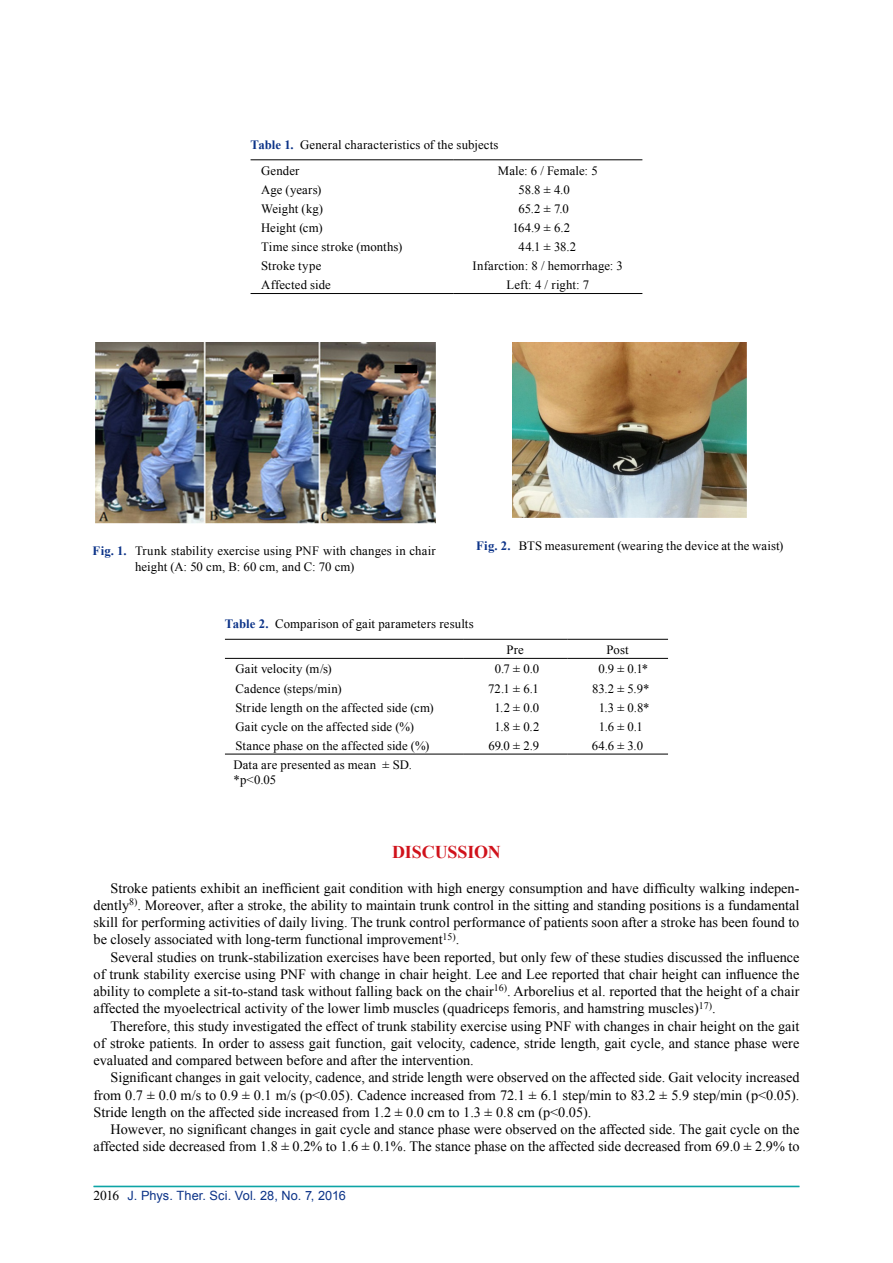
<style>
.page{position:relative;width:893px;height:1263px;background:#fff}
.page>*{position:absolute;margin:0;border:0;box-sizing:border-box;transform-origin:0 0}
.t1{font:700 18px "Times New Roman";letter-spacing:-.015em;color:#d0121b}
.t2{font:14.25px/17.2px "Times New Roman";color:#000;text-align:justify}
.t3{font:12.75px/25.8px "Times New Roman";letter-spacing:.01em;color:#000}
.t4{font:12.75px "Arial";letter-spacing:.01em;color:#0c3388}
.s1{font-weight:700;color:#0c3388}
.s2{font-family:"Times New Roman";font-size:13.5px;color:#000}
</style>
<div class="page">
<hr style="left:94px;top:1186px;width:705px;height:1px;background:#009fa1">
<hr style="left:251px;top:293px;width:202px;height:1px;background:#000">
<hr style="left:453px;top:293px;width:189px;height:1px;background:#000">
<hr style="left:251px;top:159px;width:202px;height:1px;background:#000">
<hr style="left:453px;top:159px;width:189px;height:1px;background:#000">
<img style="left:96px;top:342px;width:340px;height:181px">
<img style="left:513px;top:342px;width:234px;height:176px">
<hr style="left:225px;top:639px;width:238px;height:1px;background:#000">
<hr style="left:463px;top:639px;width:104px;height:1px;background:#000">
<hr style="left:567px;top:639px;width:101px;height:1px;background:#000">
<hr style="left:225px;top:658px;width:238px;height:1px;background:#000">
<hr style="left:463px;top:658px;width:104px;height:1px;background:#000">
<hr style="left:567px;top:658px;width:101px;height:1px;background:#000">
<hr style="left:225px;top:754px;width:238px;height:1px;background:#000">
<hr style="left:463px;top:754px;width:104px;height:1px;background:#000">
<hr style="left:567px;top:754px;width:101px;height:1px;background:#000">
<p class="t3" style="left:261px;top:131px;width:239px;text-indent:-11px"><span class="s1">Table 1.</span> General characteristics of the subjects<br>Gender</p>
<p class="t3" style="left:498px;top:157px;width:101px">Male: 6 / Female: 5</p>
<p class="t3" style="left:261px;top:176px;width:62px">Age (years)</p>
<p class="t3" style="left:518px;top:176px;width:53px">58.8 ± 4.0</p>
<p class="t3" style="left:261px;top:195px;width:63px">Weight (kg)</p>
<p class="t3" style="left:519px;top:195px;width:52px">65.2 ± 7.0</p>
<p class="t3" style="left:261px;top:215px;width:63px">Height (cm)</p>
<p class="t3" style="left:513px;top:215px;width:59px">164.9 ± 6.2</p>
<p class="t3" style="left:261px;top:234px;width:143px">Time since stroke (months)</p>
<p class="t3" style="left:519px;top:234px;width:59px">44.1 ± 38.2</p>
<p class="t3" style="left:261px;top:253px;width:62px">Stroke type</p>
<p class="t3" style="left:473px;top:253px;width:152px">Infarction: 8 / hemorrhage: 3</p>
<p class="t3" style="left:261px;top:272px;width:71px">Affected side</p>
<p class="t3" style="left:506px;top:272px;width:84px">Left: 4 / right: 7</p>
<p class="t3" style="left:135px;top:542px;width:302px;line-height:16.5px;text-indent:-42px"><span class="s1">Fig. 1.</span> Trunk stability exercise using PNF with changes in chair height (A: 50 cm, B: 60 cm, and C: 70 cm)</p>
<p class="t3" style="left:476px;top:532px;width:309px"><span class="s1">Fig. 2.</span> BTS measurement (wearing the device at the waist)</p>
<p class="t3" style="left:225px;top:611px;width:250px"><span class="s1">Table 2.</span> Comparison of gait parameters results</p>
<p class="t3" style="left:506px;top:637px;width:19px">Pre</p>
<p class="t3" style="left:607px;top:637px;width:23px">Post</p>
<p class="t3" style="left:236px;top:656px;width:98px">Gait velocity (m/s)</p>
<p class="t3" style="left:495px;top:656px;width:46px">0.7 ± 0.0</p>
<p class="t3" style="left:598px;top:656px;width:51px">0.9 ± 0.1*</p>
<p class="t3" style="left:236px;top:675px;width:108px">Cadence (steps/min)</p>
<p class="t3" style="left:488px;top:675px;width:52px">72.1 ± 6.1</p>
<p class="t3" style="left:592px;top:675px;width:59px">83.2 ± 5.9*</p>
<p class="t3" style="left:236px;top:694px;width:200px">Stride length on the affected side (cm)</p>
<p class="t3" style="left:494px;top:694px;width:46px">1.2 ± 0.0</p>
<p class="t3" style="left:599px;top:694px;width:52px">1.3 ± 0.8*</p>
<p class="t3" style="left:236px;top:713px;width:180px">Gait cycle on the affected side (%)</p>
<p class="t3" style="left:495px;top:713px;width:46px">1.8 ± 0.2</p>
<p class="t3" style="left:599px;top:713px;width:45px">1.6 ± 0.1</p>
<p class="t3" style="left:236px;top:732px;width:195px">Stance phase on the affected side (%)</p>
<p class="t3" style="left:489px;top:732px;width:52px">69.0 ± 2.9</p>
<p class="t3" style="left:592px;top:732px;width:53px">64.6 ± 3.0</p>
<p class="t3" style="left:233px;top:757px;width:180px;line-height:14.7px">Data are presented as mean ± SD. *p&lt;0.05</p>
<p class="t1" style="left:392px;top:840px;width:110px">DISCUSSION</p>
<p class="t2" style="left:94px;top:879px;width:707px;text-indent:17px">Stroke patients exhibit an inefficient gait condition with high energy consumption and have difficulty walking indepen&shy;dently<sup>8)</sup>. Moreover, after a stroke, the ability to maintain trunk control in the sitting and standing positions is a fundamental skill for performing activities of daily living. The trunk control performance of patients soon after a stroke has been found to be closely associated with long-term functional improvement<sup>15)</sup>.</p>
<p class="t2" style="left:94px;top:948px;width:707px;text-indent:17px">Several studies on trunk-stabilization exercises have been reported, but only few of these studies discussed the influence of trunk stability exercise using PNF with change in chair height. Lee and Lee reported that chair height can influence the ability to complete a sit-to-stand task without falling back on the chair<sup>16)</sup>. Arborelius et al. reported that the height of a chair affected the myoelectrical activity of the lower limb muscles (quadriceps femoris, and hamstring muscles)<sup>17)</sup>.</p>
<p class="t2" style="left:94px;top:1017px;width:707px;text-indent:17px">Therefore, this study investigated the effect of trunk stability exercise using PNF with changes in chair height on the gait of stroke patients. In order to assess gait function, gait velocity, cadence, stride length, gait cycle, and stance phase were evaluated and compared between before and after the intervention.</p>
<p class="t2" style="left:94px;top:1069px;width:707px;text-indent:17px">Significant changes in gait velocity, cadence, and stride length were observed on the affected side. Gait velocity increased from 0.7 ± 0.0 m/s to 0.9 ± 0.1 m/s (p&lt;0.05). Cadence increased from 72.1 ± 6.1 step/min to 83.2 ± 5.9 step/min (p&lt;0.05).<br>Stride length on the affected side increased from 1.2 ± 0.0 cm to 1.3 ± 0.8 cm (p&lt;0.05).</p>
<p class="t2" style="left:94px;top:1120px;width:707px;text-align:right">However, no significant changes in gait cycle and stance phase were observed on the affected side. The gait cycle on the affected side decreased from 1.8 ± 0.2% to 1.6 ± 0.1%. The stance phase on the affected side decreased from 69.0 ± 2.9% to</p>
<p class="t4" style="left:94px;top:1187px;width:254px"><span class="s2">2016</span> J. Phys. Ther. Sci. Vol. 28, No. 7, 2016</p>
</div>
